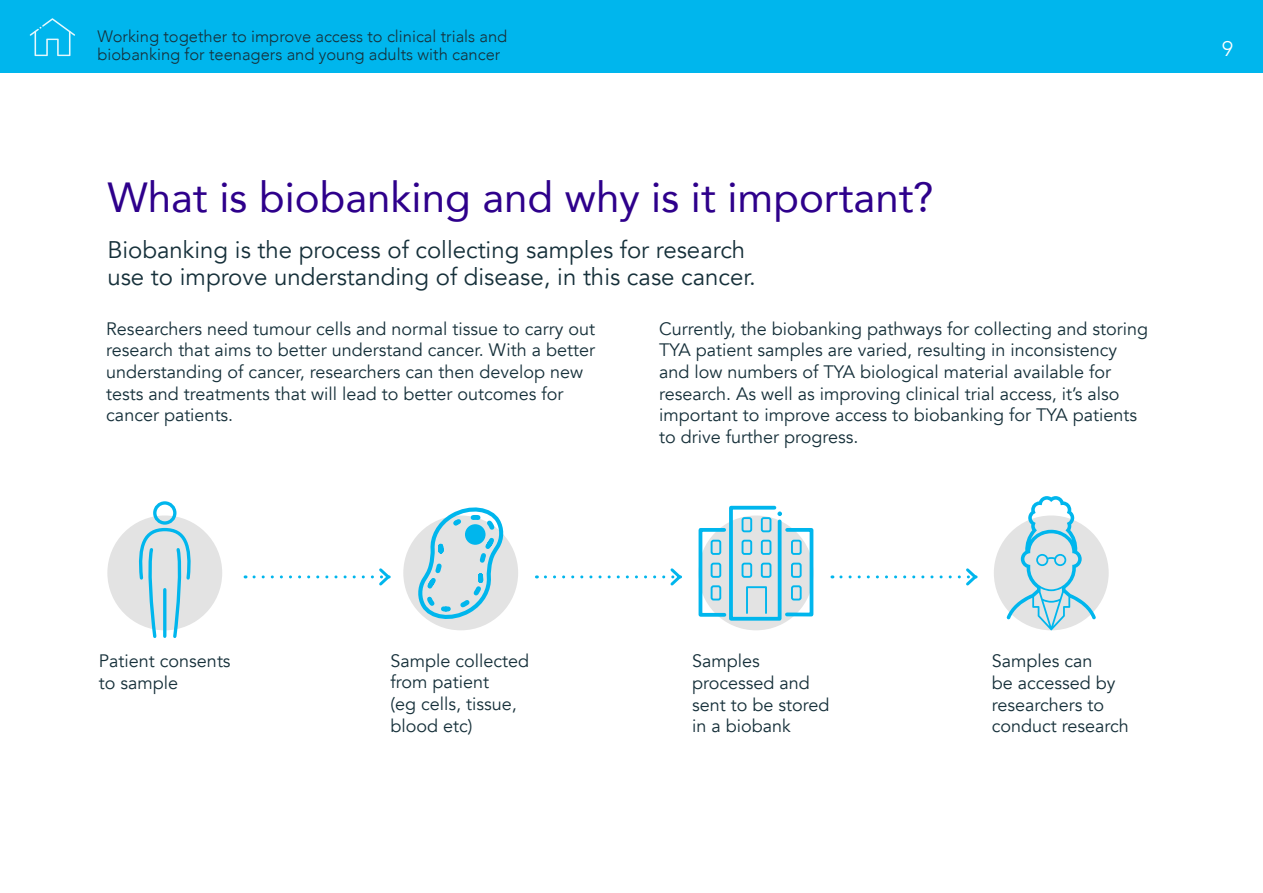
<style>
.page{position:relative;width:1263px;height:893px;background:#fff}
.page>*{position:absolute;margin:0;border:0;box-sizing:border-box;transform-origin:0 0}
.t1{font:42px "Avenir";color:#2e008b}
.t2{font:24px/27px "Avenir";color:#16303a}
.t3{font:300 21px "Avenir";color:#fff}
.t4{font:18px/21.6px "Avenir";color:#16303a}
.t5{font:300 16.5px/18px "Avenir";color:#16303a}
</style>
<div class="page">
<div style="left:107px;top:515px;width:115px;height:115px;background:#e3e3e3;border-radius:50%"></div>
<div style="left:403px;top:515px;width:115px;height:115px;background:#e3e3e3;border-radius:50%"></div>
<div style="left:698px;top:515px;width:115px;height:115px;background:#e3e3e3;border-radius:50%"></div>
<div style="left:994px;top:515px;width:115px;height:115px;background:#e3e3e3;border-radius:50%"></div>
<div style="left:153px;top:501px;width:23px;height:24px;border:3px solid #00b6ed;border-radius:50%"></div>
<svg style="left:139px;top:527px;width:52px;height:111px"></svg>
<svg style="left:413px;top:507px;width:90px;height:123px"></svg>
<div style="left:465px;top:524px;width:20px;height:21px;background:#00b6ed;border-radius:50%"></div>
<svg style="left:698px;top:505px;width:116px;height:117px"></svg>
<svg style="left:1006px;top:496px;width:90px;height:134px"></svg>
<svg style="left:254px;top:568px;width:137px;height:18px"></svg>
<svg style="left:545px;top:568px;width:137px;height:18px"></svg>
<svg style="left:841px;top:568px;width:137px;height:18px"></svg>
<div style="left:0;top:0;width:1263px;height:72px;background:#00b6ed"></div>
<svg style="left:30px;top:18px;width:45px;height:38px"></svg>
<p class="t5" style="left:97px;top:27px;width:411px">Working together to improve access to clinical trials and biobanking for teenagers and young adults with cancer</p>
<p class="t3" style="left:1222px;top:36px;width:12px">9</p>
<h1 class="t1" style="left:107px;top:164px;width:828px">What is biobanking and why is it important?</h1>
<h2 class="t2" style="left:107px;top:237px;width:650px">Biobanking is the process of collecting samples for research use to improve understanding of disease, in this case cancer.</h2>
<p class="t4" style="left:106px;top:318px;width:490px">Researchers need tumour cells and normal tissue to carry out research that aims to better understand cancer. With a better understanding of cancer, researchers can then develop new tests and treatments that will lead to better outcomes for cancer patients.</p>
<p class="t4" style="left:659px;top:318px;width:490px">Currently, the biobanking pathways for collecting and storing TYA patient samples are varied, resulting in inconsistency and low numbers of TYA biological material available for research. As well as improving clinical trial access, it’s also important to improve access to biobanking for TYA patients to drive further progress.</p>
<p class="t4" style="left:99px;top:651px;width:133px">Patient consents to sample</p>
<p class="t4" style="left:390px;top:650px;width:140px">Sample collected from patient<br>(eg cells, tissue, blood etc)</p>
<p class="t4" style="left:692px;top:651px;width:139px">Samples processed and sent to be stored in a biobank</p>
<p class="t4" style="left:992px;top:651px;width:139px">Samples can<br>be accessed by researchers to conduct research</p>
</div>
